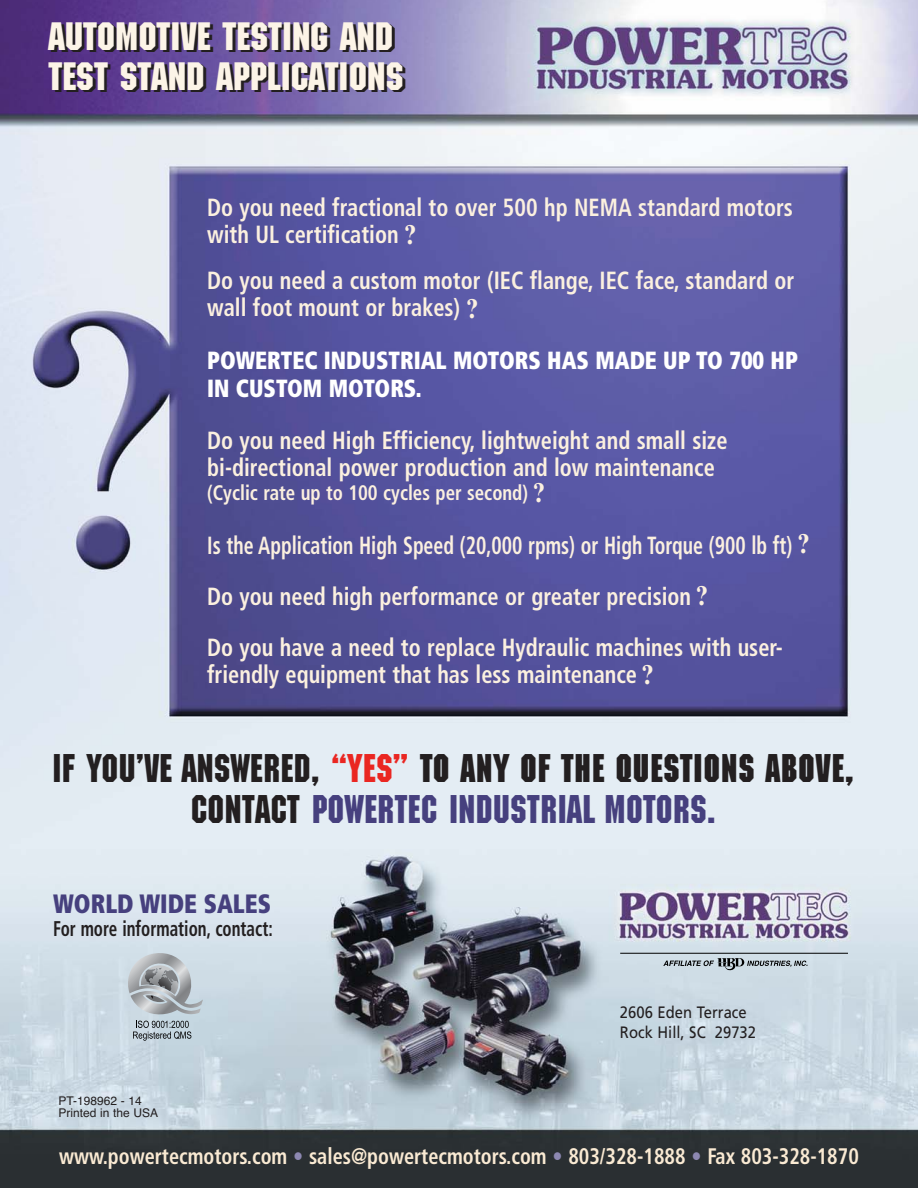
<style>
.page{position:relative;width:918px;height:1188px;background:#fff}
.page>*{position:absolute;margin:0;border:0;box-sizing:border-box;transform-origin:0 0}
.t1{font:700 39px/40.5px "Machine";letter-spacing:.015em;color:#231f20;text-align:center;scale:.9 1}
.t2{font:38.55px/39.8px "Machine";color:#fcf4e7}
.t3{font:38.55px "Machine";color:#231f20}
.t4{font:700 27.75px "Times";color:#fbf0df;scale:.9 1}
.t5{font:900 condensed 26.55px "Frutiger";color:#46407e;scale:.9 1}
.t6{font:700 condensed 24.75px/27.2px "Frutiger";color:#fbf0df;scale:.9 1}
.t7{font:700 condensed 24.75px/51.2px "Frutiger";color:#fbf0df;scale:.8 1}
.t8{font:900 condensed 24.75px/28.5px "Frutiger";color:#fff;scale:.9 1}
.t9{font:700 condensed 22.5px "Frutiger";color:#faead3;scale:.9 1}
.t10{font:700 condensed 21.3px "Frutiger";color:#231f20;scale:.8 1}
.t11{font:700 condensed 21px "Frutiger";color:#fbf0df;scale:.9 1}
.t12{font:16.5px/19.5px "Frutiger";color:#231f20;scale:.9 1}
.t13{font:12px/12px "Helvetica";color:#231f20}
.s1{font-weight:400}
.s2{font-weight:400;color:#ea2621}
.s3{font-weight:400;color:#46407e}
.s4{color:#8d88b2}
</style>
<div class="page">
<img style="left:0;top:0;width:918px;height:1188px">
<hr style="left:620px;top:953px;width:228px;height:1px;background:#000">
<svg style="left:663px;top:958px;width:145px;height:12px;background:#9faab1"></svg>
<svg style="left:126px;top:951px;width:77px;height:90px;background:#b1bac0"></svg>
<h2 class="t2" style="left:49px;top:17px;width:357px">AUTOMOTIVE TESTING AND<br>TEST STAND APPLICATIONS</h2>
<h2 class="t3" style="left:389px;top:56px;width:19px">S</h2>
<p class="t6" style="left:207px;top:196px;width:652px">Do you need fractional to over 500 hp NEMA standard motors with UL certification</p>
<p class="t6" style="left:207px;top:269px;width:654px">Do you need a custom motor (IEC flange, IEC face, standard or wall foot mount or brakes)</p>
<p class="t8" style="left:207px;top:348px;width:658px">POWERTEC INDUSTRIAL MOTORS HAS MADE UP TO 700 HP<br>IN CUSTOM MOTORS.</p>
<p class="t6" style="left:207px;top:428px;width:580px">Do you need High Efficiency, lightweight and small size bi-directional power production and low maintenance</p>
<p class="t11" style="left:207px;top:484px;width:358px">(Cyclic rate up to 100 cycles per second)</p>
<p class="t7" style="left:207px;top:522px;width:733px">Is the Application High Speed (20,000 rpms) or High Torque (900 lb ft)<br>Do you need high performance or greater precision<br>Do you have a need to replace Hydraulic machines with user-</p>
<p class="t6" style="left:207px;top:663px;width:479px">friendly equipment that has less maintenance</p>
<p class="t4" style="left:404px;top:224px;width:15px">?</p>
<p class="t4" style="left:466px;top:298px;width:15px">?</p>
<p class="t4" style="left:533px;top:483px;width:15px">?</p>
<p class="t4" style="left:798px;top:534px;width:15px">?</p>
<p class="t4" style="left:696px;top:585px;width:15px">?</p>
<p class="t4" style="left:641px;top:665px;width:15px">?</p>
<h1 class="t1" style="left:52px;top:749px;width:892px"><span class="s1">IF YOU’VE ANSWERED,</span> <span class="s2">“YES”</span> TO ANY OF THE QUESTIONS ABOVE,<br><span class="s1">CONTACT</span> <span class="s3">POWERTEC INDUSTRIAL MOTORS.</span></h1>
<p class="t5" style="left:53px;top:893px;width:243px">WORLD WIDE SALES</p>
<p class="t10" style="left:53px;top:920px;width:276px">For more information, contact:</p>
<p class="t13" style="left:59px;top:1096px;width:101px">PT-198962 - 14<br>Printed in the USA</p>
<p class="t12" style="left:620px;top:1004px;width:153px">2606 Eden Terrace<br>Rock Hill, SC 29732</p>
<p class="t9" style="left:59px;top:1147px;width:890px">www.powertecmotors.com <span class="s4">•</span> sales@powertecmotors.com <span class="s4">•</span> 803/328-1888 <span class="s4">•</span> Fax 803-328-1870</p>
</div>
